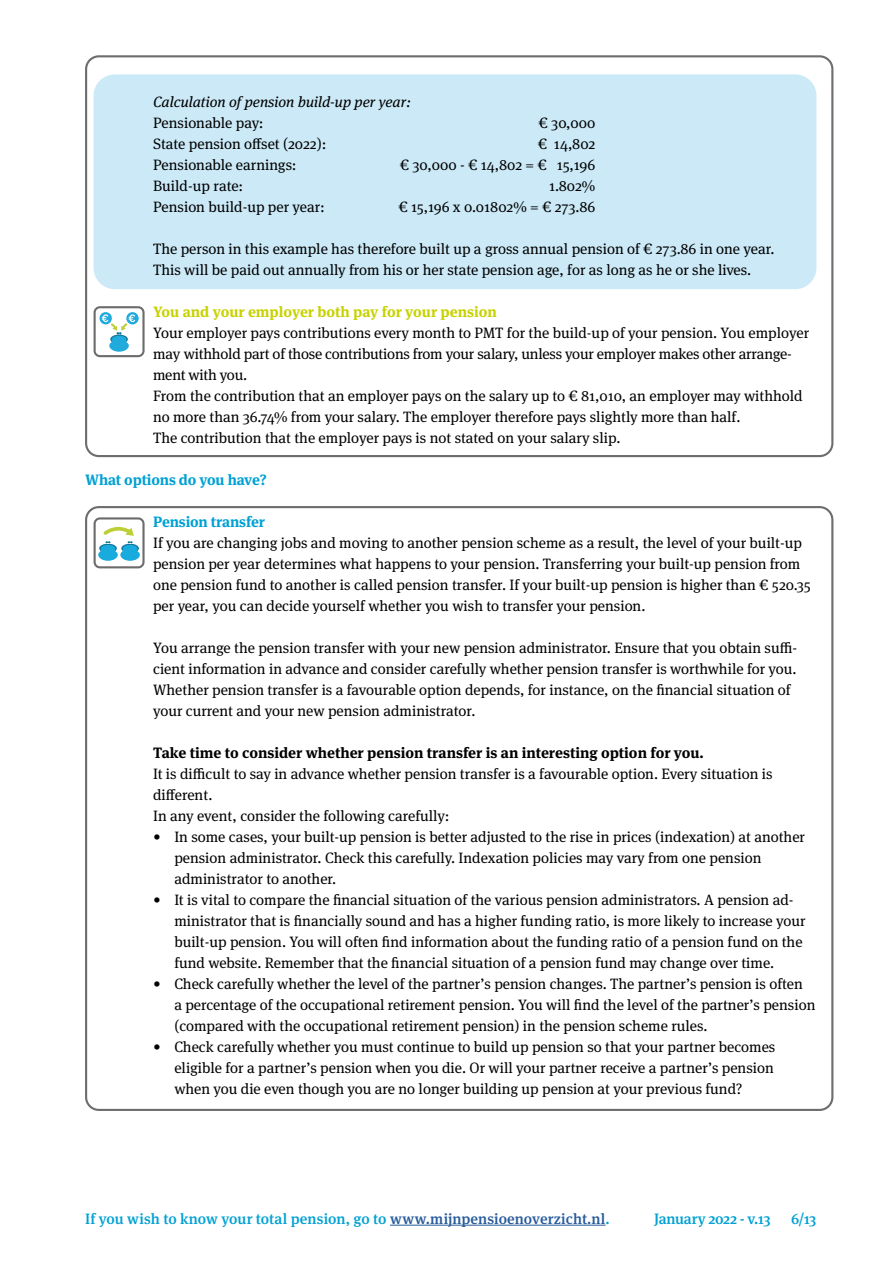
<style>
.page{position:relative;width:893px;height:1263px;background:#fff}
.page>*{position:absolute;margin:0;border:0;box-sizing:border-box;transform-origin:0 0}
.t1{font:15px/21px "Meta Serif OT";color:#000}
.t2{font:500 15px "Meta Serif OT";color:#00a1d4}
.t3{font:700 15px "Meta Serif OT";color:#000}
.t4{font:700 15px "Meta Serif OT";color:#c8d200}
.t5{font:italic 15px "Meta Serif OT";color:#000}
.t6{font:700 15px "Meta Serif OT";letter-spacing:-.01em;color:#00a1d4}
.s1{color:#275b9b}
.s2{color:#009ed4}
</style>
<div class="page">
<div style="left:94px;top:74px;width:722px;height:215px;background:#cbe9f7;border-radius:21px"></div>
<hr style="left:390px;top:1225px;width:216px;height:1px;background:#275b9b">
<div style="left:85px;top:55px;width:748px;height:402px;border:2px solid #6c6d6c;border-radius:13px"></div>
<svg style="left:94px;top:517px;width:51px;height:51px"></svg>
<svg style="left:94px;top:306px;width:51px;height:51px"></svg>
<p class="t5" style="left:153px;top:93px;width:260px">Calculation of pension build-up per year:</p>
<p class="t1" style="left:153px;top:113px;width:112px">Pensionable pay:</p>
<p class="t1" style="left:539px;top:113px;width:58px">€ 30,000</p>
<p class="t1" style="left:153px;top:134px;width:175px">State pension offset (2022):</p>
<p class="t1" style="left:538px;top:134px;width:59px">€ 14,802</p>
<p class="t1" style="left:153px;top:155px;width:145px">Pensionable earnings:</p>
<p class="t1" style="left:400px;top:155px;width:197px">€ 30,000 - € 14,802 = € 15,196</p>
<p class="t1" style="left:153px;top:176px;width:92px">Build-up rate:</p>
<p class="t1" style="left:549px;top:176px;width:48px">1.802%</p>
<p class="t1" style="left:153px;top:197px;width:173px">Pension build-up per year:</p>
<p class="t1" style="left:398px;top:197px;width:198px">€ 15,196 x 0.01802% = € 273.86</p>
<p class="t1" style="left:153px;top:239px;width:623px">The person in this example has therefore built up a gross annual pension of € 273.86 in one year.<br>This will be paid out annually from his or her state pension age, for as long as he or she lives.</p>
<p class="t4" style="left:153px;top:303px;width:345px">You and your employer both pay for your pension</p>
<p class="t1" style="left:153px;top:323px;width:658px">Your employer pays contributions every month to PMT for the build-up of your pension. You employer may withhold part of those contributions from your salary, unless your employer makes other arrange&shy;ment with you.</p>
<p class="t1" style="left:153px;top:386px;width:651px">From the contribution that an employer pays on the salary up to € 81,010, an employer may withhold no more than 36.74% from your salary. The employer therefore pays slightly more than half.<br>The contribution that the employer pays is not stated on your salary slip.</p>
<p class="t6" style="left:85px;top:471px;width:183px">What options do you have?</p>
<p class="t6" style="left:153px;top:513px;width:113px">Pension transfer</p>
<p class="t1" style="left:153px;top:533px;width:659px">If you are changing jobs and moving to another pension scheme as a result, the level of your built-up pension per year determines what happens to your pension. Transferring your built-up pension from one pension fund to another is called pension transfer. If your built-up pension is higher than € 520.35 per year, you can decide yourself whether you wish to transfer your pension.</p>
<p class="t1" style="left:153px;top:638px;width:646px">You arrange the pension transfer with your new pension administrator. Ensure that you obtain suffi&shy;cient information in advance and consider carefully whether pension transfer is worthwhile for you.<br>Whether pension transfer is a favourable option depends, for instance, on the financial situation of your current and your new pension administrator.</p>
<p class="t3" style="left:153px;top:744px;width:552px">Take time to consider whether pension transfer is an interesting option for you.</p>
<p class="t1" style="left:153px;top:764px;width:621px">It is difficult to say in advance whether pension transfer is a favourable option. Every situation is different.</p>
<p class="t1" style="left:153px;top:806px;width:298px">In any event, consider the following carefully:</p>
<p class="t1" style="left:174px;top:827px;width:632px;text-indent:-21px">• In some cases, your built-up pension is better adjusted to the rise in prices (indexation) at another pension administrator. Check this carefully. Indexation policies may vary from one pension administrator to another.</p>
<p class="t1" style="left:174px;top:890px;width:633px;text-indent:-21px">• It is vital to compare the financial situation of the various pension administrators. A pension ad&shy;ministrator that is financially sound and has a higher funding ratio, is more likely to increase your built-up pension. You will often find information about the funding ratio of a pension fund on the fund website. Remember that the financial situation of a pension fund may change over time.</p>
<p class="t1" style="left:174px;top:974px;width:643px;text-indent:-21px">• Check carefully whether the level of the partner’s pension changes. The partner’s pension is often<br>a percentage of the occupational retirement pension. You will find the level of the partner’s pension (compared with the occupational retirement pension) in the pension scheme rules.</p>
<p class="t1" style="left:174px;top:1037px;width:602px;text-align:justify;text-indent:-21px">• Check carefully whether you must continue to build up pension so that your partner becomes eligible for a partner’s pension when you die. Or will your partner receive a partner’s pension when you die even though you are no longer building up pension at your previous fund?</p>
<p class="t2" style="left:85px;top:1209px;width:526px">If you wish to know your total pension, go to <span class="s1">www.mijnpensioenoverzicht.nl</span><span class="s2">.</span></p>
<p class="t2" style="left:654px;top:1209px;width:118px">January 2022 - v.13</p>
<p class="t2" style="left:791px;top:1209px;width:27px">6/13</p>
</div>
